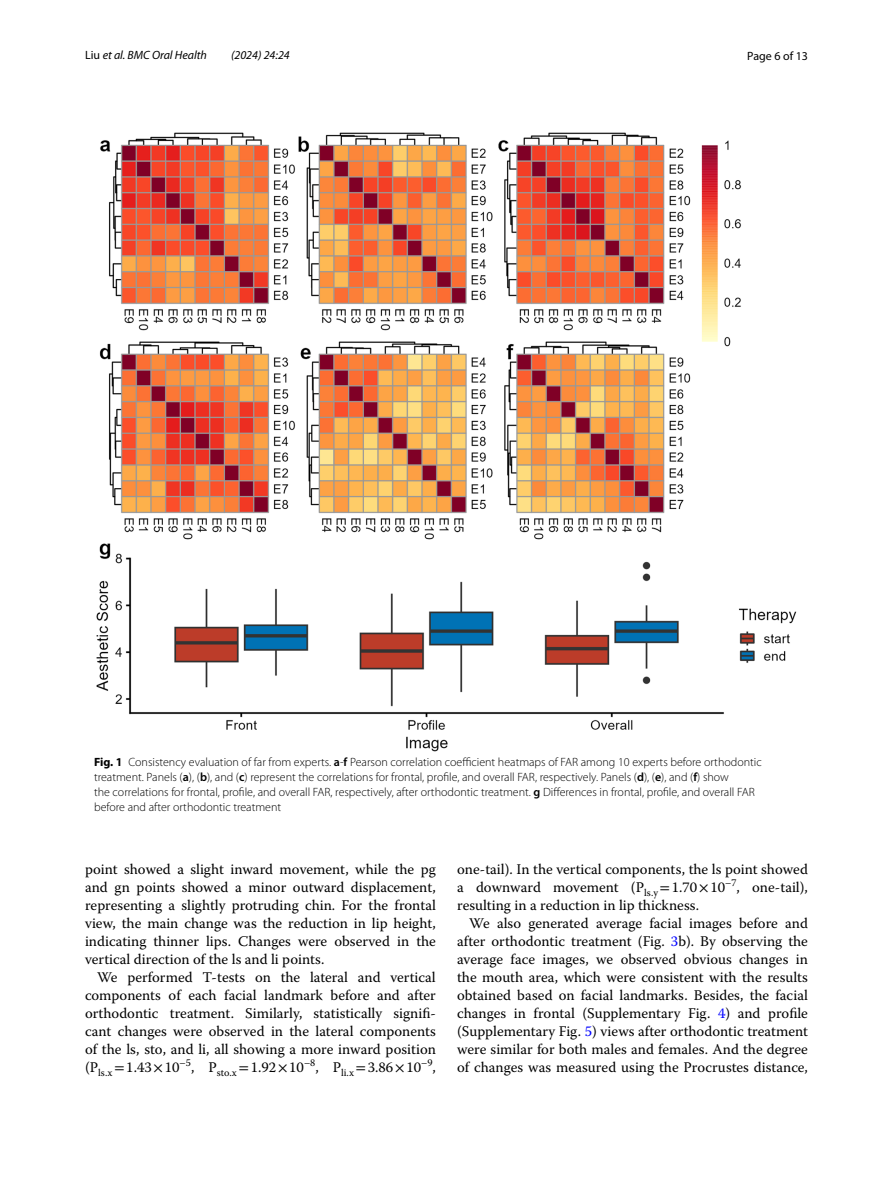
<style>
.page{position:relative;width:893px;height:1187px;background:#fff}
.page>*{position:absolute;margin:0;border:0;box-sizing:border-box;transform-origin:0 0}
.t1{font:14.7px/18px "Warnock Pro";color:#000;text-align:justify}
.t2{font:300 12px/15px "Myriad Pro";color:#000}
.t3{font:italic 12px "Myriad Pro";color:#000}
.t4{font:12px "Myriad Pro";color:#000}
.s1{font-style:normal}
.s2{font-weight:700}
.s3{font-weight:600}
.s4{font-family:"STIX"}
.s5{color:#00f}
</style>
<div class="page">
<img style="left:96px;top:133px;width:701px;height:618px">
<p class="t3" style="left:85px;top:48px;width:124px"><span class="s1">Liu</span> et al. BMC Oral Health</p>
<p class="t3" style="left:231px;top:48px;width:60px">(2024) 24:24</p>
<p class="t4" style="left:747px;top:48px;width:62px">Page 6 of 13</p>
<p class="t2" style="left:94px;top:755px;width:669px"><span class="s2">Fig. 1</span> Consistency evaluation of far from experts. <span class="s3">a</span>-<span class="s3">f</span> Pearson correlation coefficient heatmaps of FAR among 10 experts before orthodontic treatment. Panels (<span class="s3">a</span>), (<span class="s3">b</span>), and (<span class="s3">c</span>) represent the correlations for frontal, profile, and overall FAR, respectively. Panels (<span class="s3">d</span>), (<span class="s3">e</span>), and (<span class="s3">f</span>) show<br>the correlations for frontal, profile, and overall FAR, respectively, after orthodontic treatment. <span class="s3">g</span> Differences in frontal, profile, and overall FAR before and after orthodontic treatment</p>
<p class="t1" style="left:85px;top:860px;width:352px">point showed a slight inward movement, while the pg and gn points showed a minor outward displacement, representing a slightly protruding chin. For the frontal view, the main change was the reduction in lip height, indicating thinner lips. Changes were observed in the vertical direction of the ls and li points.</p>
<p class="t1" style="left:85px;top:968px;width:352px;text-indent:12px">We performed T-tests on the lateral and vertical components of each facial landmark before and after orthodontic treatment. Similarly, statistically signifi&shy;cant changes were observed in the lateral components of the ls, sto, and li, all showing a more inward position (P<sub>ls.x</sub> <span class="s4">=</span>1.43<span class="s4">×</span> -10<sup>–5</sup>, P<sub>sto.x</sub> <span class="s4">=</span>1.92<span class="s4">×</span> -10<sup>–8</sup>, P<sub>li.x</sub> <span class="s4">=</span>3.86<span class="s4">×</span> -10<sup>–9</sup>,</p>
<p class="t1" style="left:457px;top:860px;width:352px">one-tail). In the vertical components, the ls point showed a downward movement (P<sub>ls.y</sub> <span class="s4">=</span>1.70<span class="s4">×</span> -10<sup>–7</sup>, one-tail), resulting in a reduction in lip thickness.</p>
<p class="t1" style="left:457px;top:914px;width:352px;text-indent:12px">We also generated average facial images before and after orthodontic treatment (Fig. <span class="s5">3</span>b). By observing the average face images, we observed obvious changes in the mouth area, which were consistent with the results obtained based on facial landmarks. Besides, the facial changes in frontal (Supplementary Fig. <span class="s5">4</span>) and profile (Supplementary Fig. <span class="s5">5</span>) views after orthodontic treatment were similar for both males and females. And the degree of changes was measured using the Procrustes distance,</p>
</div>
